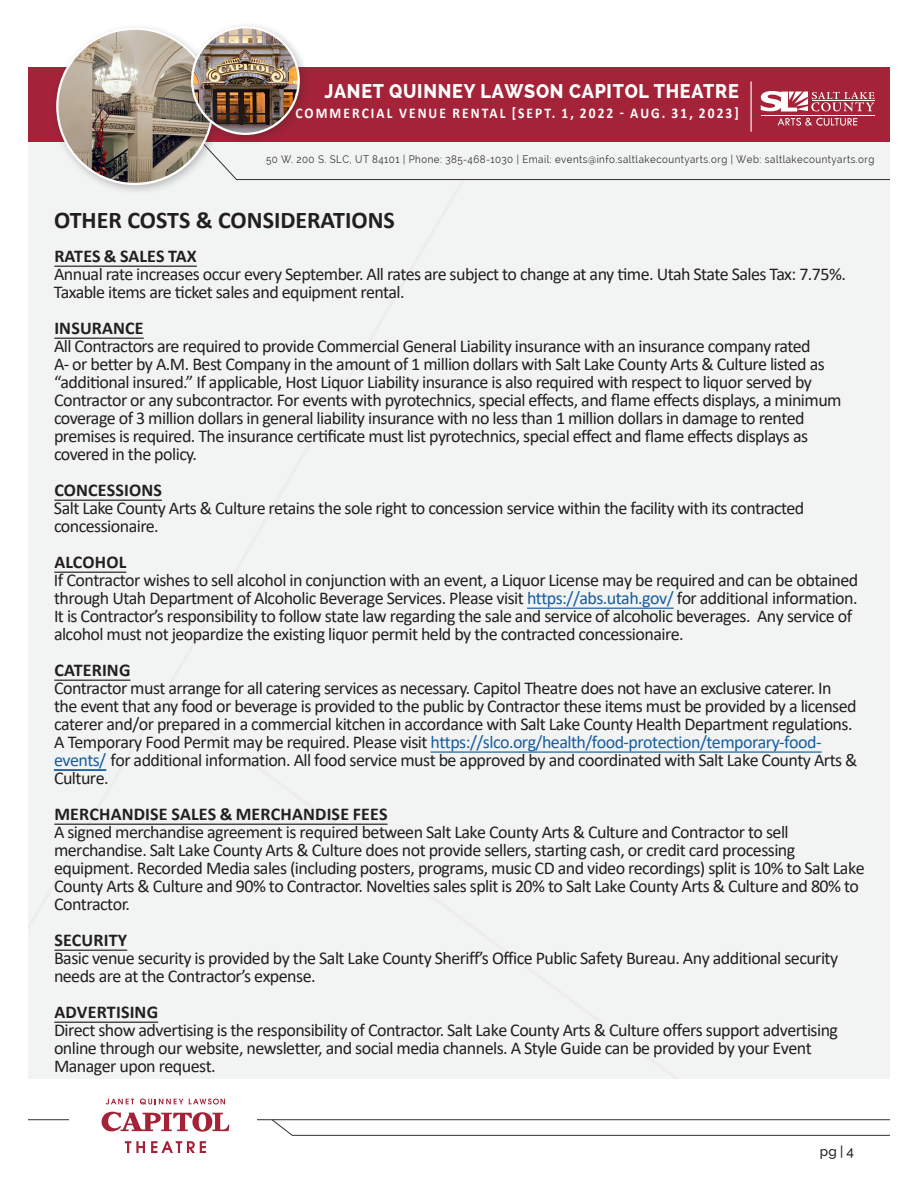
<style>
.page{position:relative;width:918px;height:1188px;background:#fff}
.page>*{position:absolute;margin:0;border:0;box-sizing:border-box;transform-origin:0 0}
.t1{font:700 24px "Calibri";color:#231f20}
.t2{font:800 19.8px "Raleway";letter-spacing:.04em;color:#fff;scale:.91 1}
.t3{font:18px/18px "Calibri";letter-spacing:-.03em;color:#231f20}
.t4{font:700 18px "Calibri";letter-spacing:.01em;color:#231f20}
.t5{font:700 14.85px "Calibri";letter-spacing:.15em;color:#fff;scale:.91 1}
.t6{font:500 13.5px "Raleway";color:#231f20}
.t7{font:10.8px "Raleway";letter-spacing:.05em;color:#323031;scale:.91 1}
.s1{color:#175d9e}
</style>
<div class="page">
<div style="left:16px;top:143px;width:885px;height:940px;background:#f2f3f3"></div>
<hr style="left:0;top:1119px;width:918px;height:1px;background:#323031">
<div style="left:14px;top:67px;width:903px;height:75px;background:#a42339"></div>
<svg style="left:761px;top:91px;width:113px;height:21px"></svg>
<hr style="left:812px;top:100px;width:62px;height:1px;background:#fff">
<hr style="left:761px;top:115px;width:113px;height:1px;background:#fff">
<svg style="left:224px;top:118px;width:667px;height:62px"></svg>
<hr style="left:751px;top:81px;width:1px;height:51px;background:#fff">
<div style="left:51px;top:23px;width:173px;height:172px;background:#231f20;opacity:.25"></div>
<img style="left:57px;top:29px;width:156px;height:155px;border-radius:78px">
<svg style="left:271px;top:1119px;width:620px;height:17px"></svg>
<div style="left:5px;top:1079px;width:907px;height:28px;background:#fff"></div>
<div style="left:70px;top:1106px;width:187px;height:51px;background:#fff"></div>
<div style="left:186px;top:21px;width:124px;height:124px;background:#231f20;opacity:.25"></div>
<img style="left:192px;top:27px;width:107px;height:107px;border-radius:53px">
<div style="left:191px;top:26px;width:109px;height:109px;border:2px solid #fff;border-radius:50%"></div>
<svg style="left:125px;top:1141px;width:20px;height:12px"></svg>
<svg style="left:151px;top:1141px;width:55px;height:12px"></svg>
<svg style="left:101px;top:1112px;width:128px;height:20px"></svg>
<svg style="left:106px;top:1099px;width:28px;height:5px"></svg>
<svg style="left:140px;top:1099px;width:43px;height:5px"></svg>
<svg style="left:189px;top:1099px;width:36px;height:5px"></svg>
<div style="left:891px;top:0;width:27px;height:1179px;background:#fff"></div>
<div style="left:0;top:0;width:28px;height:1188px;background:#fff"></div>
<hr style="left:54px;top:266px;width:143px;height:1px;background:#231f20">
<hr style="left:54px;top:338px;width:90px;height:1px;background:#231f20">
<hr style="left:54px;top:500px;width:108px;height:1px;background:#231f20">
<hr style="left:54px;top:572px;width:72px;height:1px;background:#231f20">
<hr style="left:527px;top:608px;width:147px;height:1px;background:#175d9e">
<hr style="left:54px;top:680px;width:76px;height:1px;background:#231f20">
<hr style="left:431px;top:752px;width:391px;height:1px;background:#175d9e">
<hr style="left:54px;top:770px;width:52px;height:1px;background:#175d9e">
<hr style="left:54px;top:824px;width:334px;height:1px;background:#231f20">
<hr style="left:54px;top:950px;width:73px;height:1px;background:#231f20">
<hr style="left:54px;top:1022px;width:104px;height:1px;background:#231f20">
<p class="t2" style="left:324px;top:80px;width:457px">JANET QUINNEY LAWSON CAPITOL THEATRE</p>
<p class="t5" style="left:295px;top:102px;width:489px">COMMERCIAL VENUE RENTAL [SEPT. 1, 2022 - AUG. 31, 2023]</p>
<p class="t7" style="left:266px;top:153px;width:670px">50 W. 200 S. SLC, UT 84101 | Phone: 385-468-1030 | Email: events@info.saltlakecountyarts.org | Web: saltlakecountyarts.org</p>
<h1 class="t1" style="left:54px;top:203px;width:342px">OTHER COSTS &amp; CONSIDERATIONS</h1>
<p class="t4" style="left:54px;top:244px;width:144px">RATES &amp; SALES TAX</p>
<p class="t3" style="left:54px;top:265px;width:793px">Annual rate increases occur every September. All rates are subject to change at any time. Utah State Sales Tax: 7.75%.<br>Taxable items are ticket sales and equipment rental.</p>
<p class="t4" style="left:54px;top:316px;width:91px">INSURANCE</p>
<p class="t3" style="left:54px;top:337px;width:789px">All Contractors are required to provide Commercial General Liability insurance with an insurance company rated<br>A- or better by A.M. Best Company in the amount of 1 million dollars with Salt Lake County Arts &amp; Culture listed as “additional insured.” If applicable, Host Liquor Liability insurance is also required with respect to liquor served by Contractor or any subcontractor. For events with pyrotechnics, special effects, and flame effects displays, a minimum coverage of 3 million dollars in general liability insurance with no less than 1 million dollars in damage to rented premises is required. The insurance certificate must list pyrotechnics, special effect and flame effects displays as covered in the policy.</p>
<p class="t4" style="left:54px;top:478px;width:109px">CONCESSIONS</p>
<p class="t3" style="left:54px;top:499px;width:752px">Salt Lake County Arts &amp; Culture retains the sole right to concession service within the facility with its contracted concessionaire.</p>
<p class="t4" style="left:54px;top:550px;width:73px">ALCOHOL</p>
<p class="t3" style="left:54px;top:571px;width:806px">If Contractor wishes to sell alcohol in conjunction with an event, a Liquor License may be required and can be obtained through Utah Department of Alcoholic Beverage Services. Please visit <span class="s1">https://abs.utah.gov/</span> for additional information.<br>It is Contractor’s responsibility to follow state law regarding the sale and service of alcoholic beverages. Any service of alcohol must not jeopardize the existing liquor permit held by the contracted concessionaire.</p>
<p class="t4" style="left:54px;top:658px;width:78px">CATERING</p>
<p class="t3" style="left:54px;top:679px;width:805px">Contractor must arrange for all catering services as necessary. Capitol Theatre does not have an exclusive caterer. In the event that any food or beverage is provided to the public by Contractor these items must be provided by a licensed caterer and/or prepared in a commercial kitchen in accordance with Salt Lake County Health Department regulations.<br>A Temporary Food Permit may be required. Please visit <span class="s1">https://slco.org/health/food-protection/temporary-food&shy;events/</span> for additional information. All food service must be approved by and coordinated with Salt Lake County Arts &amp; Culture.</p>
<p class="t4" style="left:54px;top:802px;width:335px">MERCHANDISE SALES &amp; MERCHANDISE FEES</p>
<p class="t3" style="left:54px;top:823px;width:812px">A signed merchandise agreement is required between Salt Lake County Arts &amp; Culture and Contractor to sell merchandise. Salt Lake County Arts &amp; Culture does not provide sellers, starting cash, or credit card processing equipment. Recorded Media sales (including posters, programs, music CD and video recordings) split is 10% to Salt Lake County Arts &amp; Culture and 90% to Contractor. Novelties sales split is 20% to Salt Lake County Arts &amp; Culture and 80% to Contractor.</p>
<p class="t4" style="left:54px;top:928px;width:74px">SECURITY</p>
<p class="t3" style="left:54px;top:949px;width:786px">Basic venue security is provided by the Salt Lake County Sheriff’s Office Public Safety Bureau. Any additional security needs are at the Contractor’s expense.</p>
<p class="t4" style="left:54px;top:1000px;width:105px">ADVERTISING</p>
<p class="t3" style="left:54px;top:1021px;width:786px">Direct show advertising is the responsibility of Contractor. Salt Lake County Arts &amp; Culture offers support advertising online through our website, newsletter, and social media channels. A Style Guide can be provided by your Event<br>Manager upon request.</p>
<p class="t6" style="left:820px;top:1143px;width:36px">pg | 4</p>
</div>
